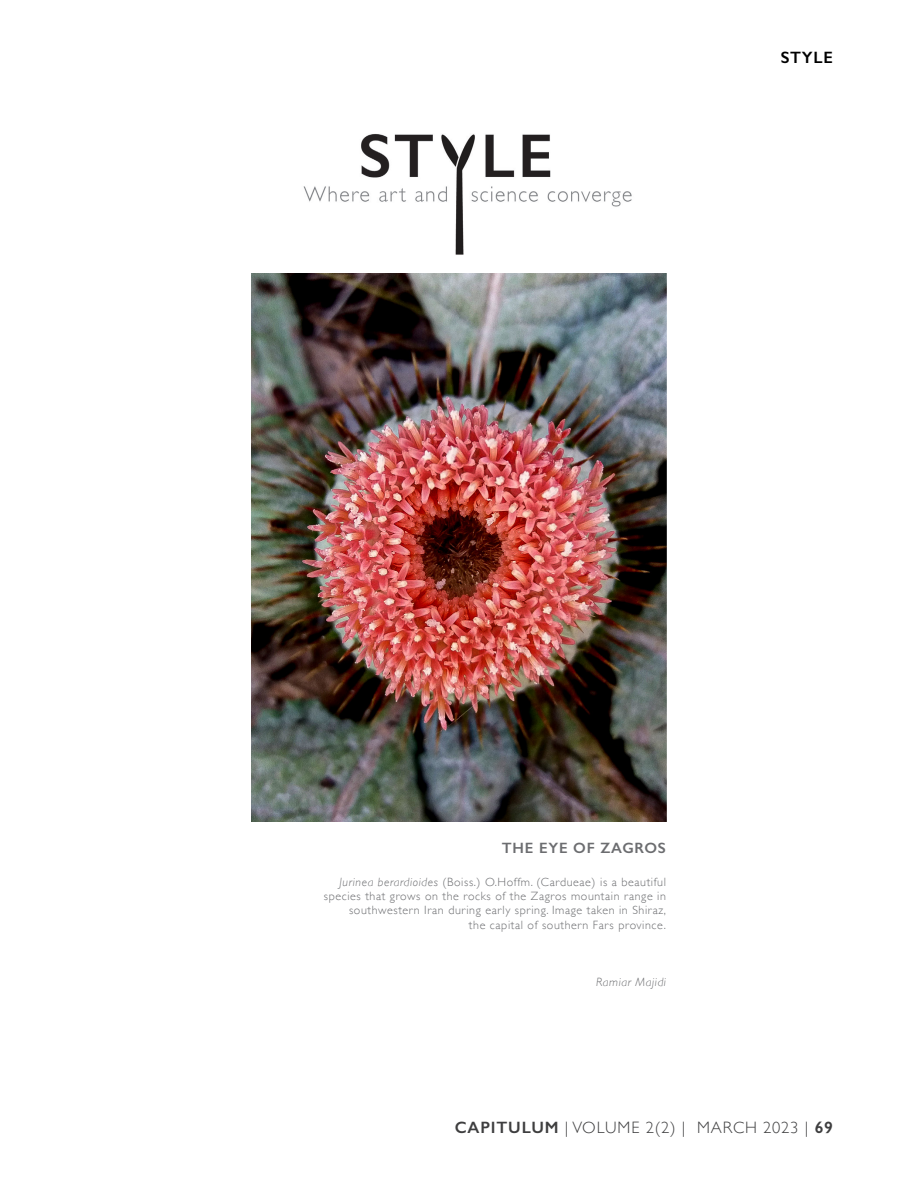
<style>
.page{position:relative;width:918px;height:1188px;background:#fff}
.page>*{position:absolute;margin:0;border:0;box-sizing:border-box;transform-origin:0 0}
.t1{font:300 16.5px "Gill Sans";letter-spacing:.05em;color:#3e3e3f}
.Inline_Subtitle{font:600 16.5px "Gill Sans";letter-spacing:.05em;color:#000}
.Inline_Subtitle-2{font:600 15px "Gill Sans";letter-spacing:.05em;color:#6c6d70}
.Inline_Subtitle-3{font:300 12px/14.4px "Gill Sans";letter-spacing:.05em;color:#6c6d70;text-align:right}
.Inline_Subtitle-4{font:italic 300 12px "Gill Sans";letter-spacing:.05em;color:#6c6d70}
.s1{font-style:italic}
.s2{font-weight:600}
</style>
<div class="page">
<img style="left:303px;top:134px;width:329px;height:121px">
<img style="left:252px;top:274px;width:414px;height:547px">
<p class="Inline_Subtitle" style="left:781px;top:48px;width:54px">STYLE</p>
<p class="Inline_Subtitle-2" style="left:502px;top:839px;width:166px">THE EYE OF ZAGROS</p>
<p class="Inline_Subtitle-3" style="left:324px;top:874px;width:344px"><span class="s1">Jurinea berardioides</span> (Boiss.) O.Hoffm. (Cardueae) is a beautiful species that grows on the rocks of the Zagros mountain range in southwestern Iran during early spring. Image taken in Shiraz,<br>the capital of southern Fars province.</p>
<p class="Inline_Subtitle-4" style="left:596px;top:976px;width:71px">Ramiar Majidi</p>
<h1 class="t1" style="left:455px;top:1115px;width:380px"><span class="s2">CAPITULUM</span> | VOLUME 2(2) | MARCH 2023 | <span class="s2">69</span></h1>
</div>
